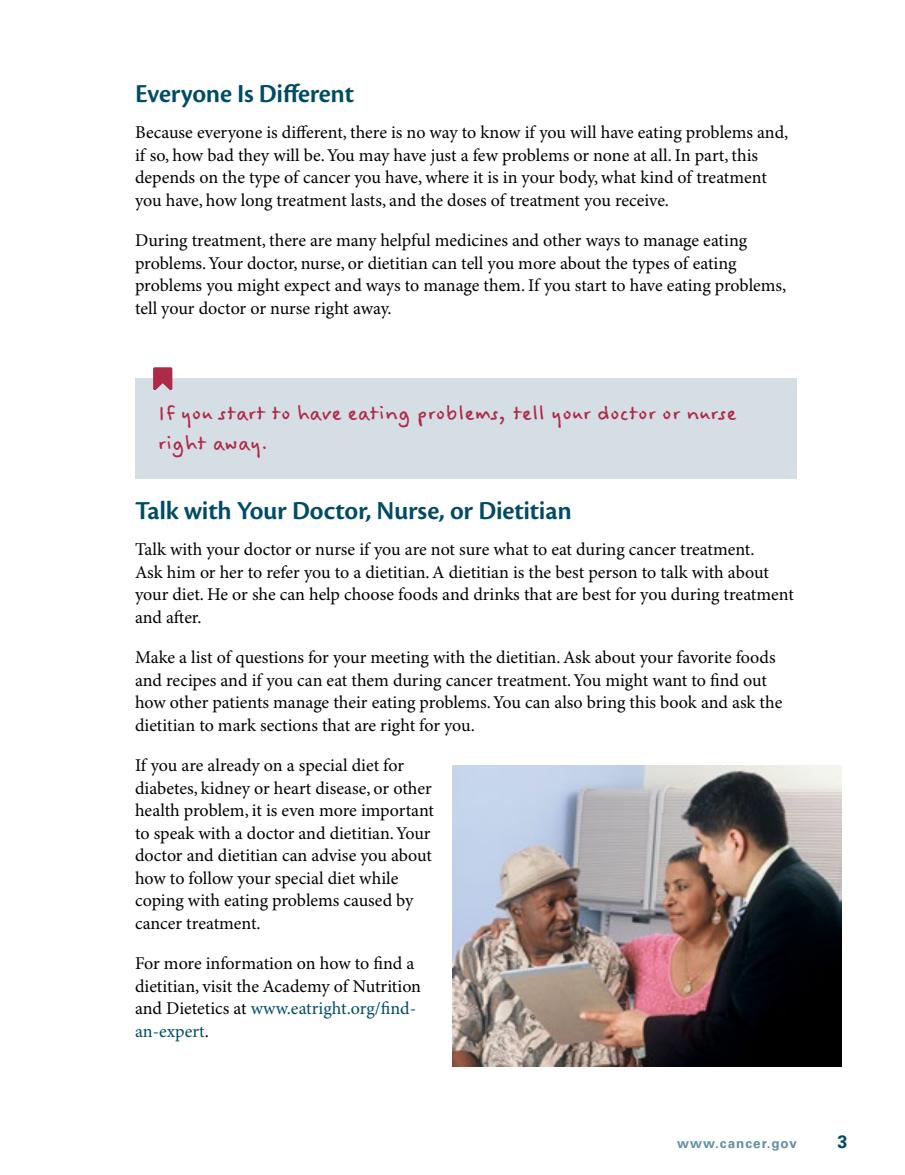
<style>
.page{position:relative;width:905px;height:1175px;background:#fff}
.page>*{position:absolute;margin:0;border:0;box-sizing:border-box;transform-origin:0 0}
.H3_no_TOC{font:600 27px "Cronos Pro";letter-spacing:-.01em;color:#004b66}
.t1{font:25.5px/30px "Felt Tip Woman";letter-spacing:-.01em;color:#af2a47}
.text{font:18px/22.5px "Minion Pro";letter-spacing:-.005em;color:#000}
.t2{font:700 18px "Univers LT Std";color:#004b66}
.t3{font:700 13.5px "Univers LT Std";letter-spacing:.075em;color:#658ea4}
.s1{color:#004b66}
</style>
<div class="page">
<div style="left:135px;top:378px;width:661px;height:101px;background:#d6dee5"></div>
<svg style="left:153px;top:367px;width:19px;height:23px"></svg>
<img style="left:452px;top:765px;width:389px;height:301px">
<h3 class="H3_no_TOC" style="left:135px;top:78px;width:220px">Everyone Is Different</h3>
<p class="text" style="left:135px;top:122px;width:654px">Because everyone is different, there is no way to know if you will have eating problems and, if so, how bad they will be. You may have just a few problems or none at all. In part, this depends on the type of cancer you have, where it is in your body, what kind of treatment you have, how long treatment lasts, and the doses of treatment you receive.</p>
<p class="text" style="left:135px;top:230px;width:652px">During treatment, there are many helpful medicines and other ways to manage eating problems. Your doctor, nurse, or dietitian can tell you more about the types of eating problems you might expect and ways to manage them. If you start to have eating problems, tell your doctor or nurse right away.</p>
<p class="t1" style="left:158px;top:397px;width:580px">If you start to have eating problems, tell your doctor or nurse right away.</p>
<h3 class="H3_no_TOC" style="left:135px;top:495px;width:438px">Talk with Your Doctor, Nurse, or Dietitian</h3>
<p class="text" style="left:135px;top:539px;width:660px">Talk with your doctor or nurse if you are not sure what to eat during cancer treatment.<br>Ask him or her to refer you to a dietitian. A dietitian is the best person to talk with about your diet. He or she can help choose foods and drinks that are best for you during treatment and after.</p>
<p class="text" style="left:135px;top:647px;width:648px">Make a list of questions for your meeting with the dietitian. Ask about your favorite foods and recipes and if you can eat them during cancer treatment. You might want to find out how other patients manage their eating problems. You can also bring this book and ask the dietitian to mark sections that are right for you.</p>
<p class="text" style="left:135px;top:755px;width:300px">If you are already on a special diet for diabetes, kidney or heart disease, or other health problem, it is even more important to speak with a doctor and dietitian. Your doctor and dietitian can advise you about how to follow your special diet while coping with eating problems caused by cancer treatment.</p>
<p class="text" style="left:135px;top:953px;width:287px">For more information on how to find a dietitian, visit the Academy of Nutrition and Dietetics at <span class="s1">www.eatright.org/find&shy;an-expert</span>.</p>
<p class="t3" style="left:677px;top:1135px;width:121px">www.cancer.gov</p>
<p class="t2" style="left:837px;top:1131px;width:12px">3</p>
</div>
